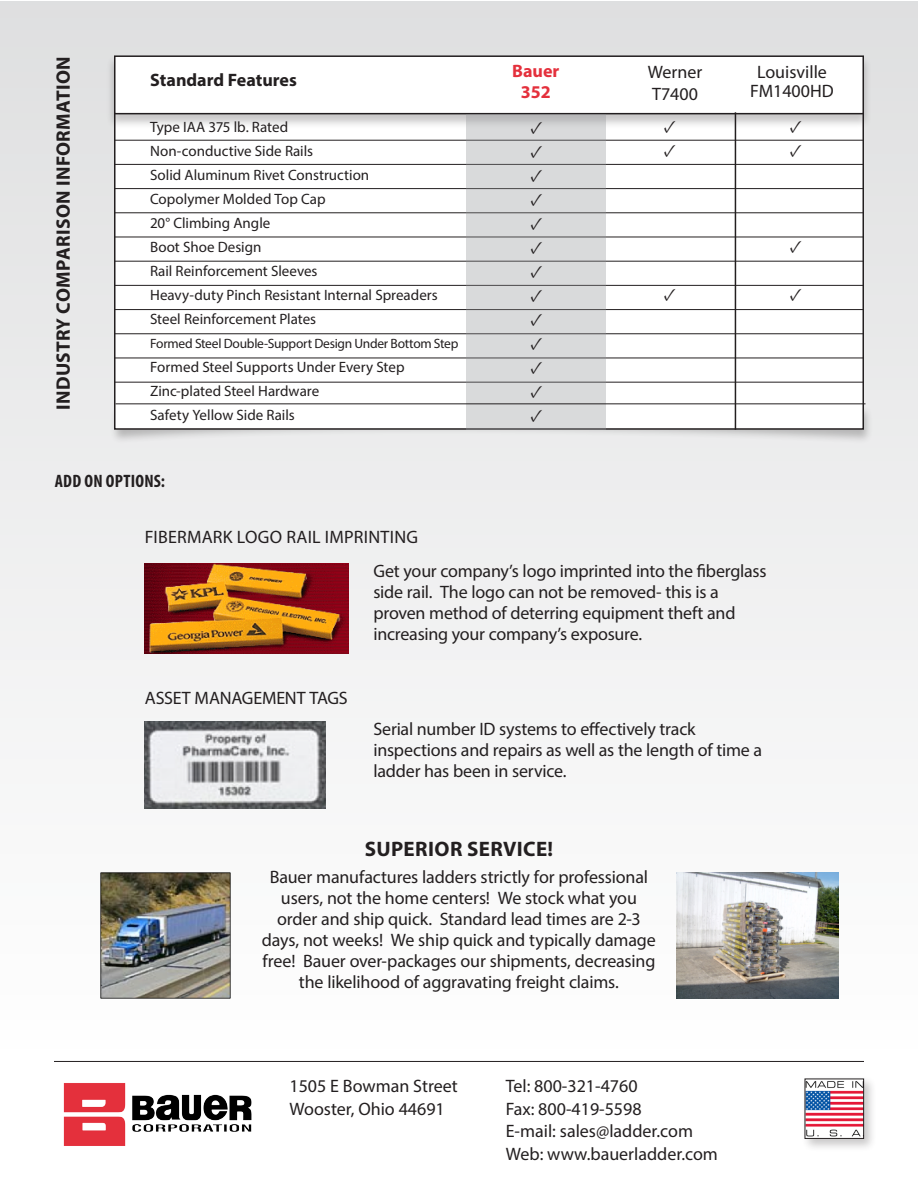
<style>
.page{position:relative;width:918px;height:1188px;background:#fff}
.page>*{position:absolute;margin:0;border:0;box-sizing:border-box;transform-origin:0 0}
.t1{font:700 21px "Myriad Pro";letter-spacing:.02em;color:#231f20}
.t2{font:700 19.5px "Myriad Pro";letter-spacing:.015em;color:#231f20}
.t3{font:18px/21px "Myriad Pro";letter-spacing:-.01em;color:#231f20}
.t4{font:18px "Myriad Pro";letter-spacing:.015em;color:#231f20}
.t5{font:18px "Minion Pro";color:#231f20}
.t6{font:700 18px "Myriad Pro";color:#231f20}
.t7{font:700 condensed 18px "Myriad Pro";letter-spacing:.015em;color:#231f20}
.t8{font:700 18px "Myriad Pro";color:#e4303c}
.t9{font:15px "Myriad Pro";color:#231f20}
.t10{font:13.5px "Myriad Pro";letter-spacing:-.02em;color:#231f20}
</style>
<div class="page">
<div style="left:1px;top:1px;width:917px;height:1056px;background:linear-gradient(to bottom,#ddddde,#fffffe)"></div>
<hr style="left:54px;top:1061px;width:810px;height:1px;background:#231f20">
<img style="left:63px;top:1083px;width:189px;height:63px">
<img style="left:100px;top:873px;width:131px;height:126px">
<img style="left:676px;top:873px;width:162px;height:126px">
<div style="left:801px;top:1075px;width:76px;height:77px;background:#231f20;opacity:.25"></div>
<img style="left:807px;top:1081px;width:55px;height:56px">
<div style="left:805px;top:1079px;width:59px;height:60px;border:1px solid #231f20"></div>
<div style="left:110px;top:405px;width:763px;height:39px;background:#231f20;opacity:.45"></div>
<div style="left:115px;top:113px;width:748px;height:316px;background:#fff"></div>
<div style="left:106px;top:54px;width:766px;height:75px;background:#231f20;opacity:.25"></div>
<div style="left:115px;top:56px;width:748px;height:58px;background:#fff"></div>
<div style="left:114px;top:55px;width:750px;height:59px;border:2px solid #231f20"></div>
<hr style="left:735px;top:112px;width:1px;height:318px;background:#231f20">
<hr style="left:114px;top:188px;width:750px;height:1px;background:#231f20">
<hr style="left:114px;top:213px;width:750px;height:1px;background:#231f20">
<hr style="left:114px;top:237px;width:750px;height:1px;background:#231f20">
<hr style="left:114px;top:261px;width:750px;height:1px;background:#231f20">
<hr style="left:114px;top:285px;width:750px;height:1px;background:#231f20">
<hr style="left:114px;top:309px;width:750px;height:1px;background:#231f20">
<hr style="left:114px;top:334px;width:750px;height:1px;background:#231f20">
<hr style="left:114px;top:358px;width:750px;height:1px;background:#231f20">
<hr style="left:114px;top:382px;width:750px;height:1px;background:#231f20">
<hr style="left:114px;top:140px;width:750px;height:1px;background:#231f20">
<hr style="left:114px;top:164px;width:750px;height:1px;background:#231f20">
<svg style="left:466px;top:115px;width:139px;height:315px;background:#d2d2d3"></svg>
<hr style="left:116px;top:404px;width:750px;height:1px;background:#231f20">
<img style="left:145px;top:722px;width:181px;height:86px">
<img style="left:145px;top:564px;width:203px;height:90px">
<p class="t2" style="left:50px;top:410px;width:355px;rotate:-90deg">INDUSTRY COMPARISON INFORMATION</p>
<p class="t6" style="left:150px;top:68px;width:148px">Standard Features</p>
<p class="t9" style="left:150px;top:118px;width:140px">Type IAA 375 lb. Rated</p>
<p class="t9" style="left:150px;top:142px;width:165px">Non-conductive Side Rails</p>
<p class="t9" style="left:150px;top:166px;width:221px">Solid Aluminum Rivet Construction</p>
<p class="t9" style="left:150px;top:190px;width:177px">Copolymer Molded Top Cap</p>
<p class="t9" style="left:150px;top:214px;width:122px">20° Climbing Angle</p>
<p class="t9" style="left:150px;top:238px;width:113px">Boot Shoe Design</p>
<p class="t9" style="left:150px;top:262px;width:169px">Rail Reinforcement Sleeves</p>
<p class="t9" style="left:150px;top:286px;width:289px">Heavy-duty Pinch Resistant Internal Spreaders</p>
<p class="t9" style="left:150px;top:310px;width:168px">Steel Reinforcement Plates</p>
<p class="t10" style="left:150px;top:335px;width:310px">Formed Steel Double-Support Design Under Bottom Step</p>
<p class="t9" style="left:150px;top:358px;width:256px">Formed Steel Supports Under Every Step</p>
<p class="t9" style="left:150px;top:382px;width:171px">Zinc-plated Steel Hardware</p>
<p class="t9" style="left:150px;top:406px;width:146px">Safety Yellow Side Rails</p>
<p class="t7" style="left:55px;top:470px;width:111px">ADD ON OPTIONS:</p>
<p class="t8" style="left:512px;top:59px;width:49px">Bauer</p>
<p class="t8" style="left:521px;top:81px;width:31px">352</p>
<p class="t5" style="left:531px;top:115px;width:14px">✓</p>
<p class="t5" style="left:531px;top:139px;width:14px">✓</p>
<p class="t5" style="left:531px;top:163px;width:14px">✓</p>
<p class="t5" style="left:531px;top:187px;width:14px">✓</p>
<p class="t5" style="left:531px;top:211px;width:14px">✓</p>
<p class="t5" style="left:531px;top:235px;width:14px">✓</p>
<p class="t5" style="left:531px;top:259px;width:14px">✓</p>
<p class="t5" style="left:531px;top:283px;width:14px">✓</p>
<p class="t5" style="left:531px;top:307px;width:14px">✓</p>
<p class="t5" style="left:531px;top:331px;width:14px">✓</p>
<p class="t5" style="left:531px;top:355px;width:14px">✓</p>
<p class="t5" style="left:531px;top:379px;width:14px">✓</p>
<p class="t5" style="left:531px;top:403px;width:14px">✓</p>
<p class="t3" style="left:648px;top:61px;width:56px">Werner</p>
<p class="t3" style="left:652px;top:83px;width:47px">T7400</p>
<p class="t5" style="left:664px;top:114px;width:14px">✓</p>
<p class="t5" style="left:664px;top:138px;width:14px">✓</p>
<p class="t5" style="left:664px;top:282px;width:14px">✓</p>
<p class="t3" style="left:757px;top:61px;width:71px">Louisville</p>
<p class="t3" style="left:750px;top:80px;width:85px">FM1400HD</p>
<p class="t5" style="left:790px;top:114px;width:14px">✓</p>
<p class="t5" style="left:790px;top:138px;width:14px">✓</p>
<p class="t5" style="left:790px;top:234px;width:14px">✓</p>
<p class="t5" style="left:790px;top:282px;width:14px">✓</p>
<p class="t4" style="left:145px;top:525px;width:275px">FIBERMARK LOGO RAIL IMPRINTING</p>
<p class="t3" style="left:374px;top:560px;width:394px">Get your company’s logo imprinted into the fiberglass side rail. The logo can not be removed- this is a proven method of deterring equipment theft and increasing your company’s exposure.</p>
<p class="t3" style="left:145px;top:687px;width:205px">ASSET MANAGEMENT TAGS</p>
<p class="t3" style="left:374px;top:718px;width:390px">Serial number ID systems to effectively track inspections and repairs as well as the length of time a ladder has been in service.</p>
<p class="t1" style="left:365px;top:835px;width:190px">SUPERIOR SERVICE!</p>
<p class="t3" style="left:262px;top:866px;width:396px;text-align:center">Bauer manufactures ladders strictly for professional users, not the home centers! We stock what you order and ship quick. Standard lead times are 2-3 days, not weeks! We ship quick and typically damage free! Bauer over-packages our shipments, decreasing the likelihood of aggravating freight claims.</p>
<p class="t3" style="left:290px;top:1074px;width:170px;line-height:22.5px">1505 E Bowman Street<br>Wooster, Ohio 44691</p>
<p class="t3" style="left:506px;top:1074px;width:214px;line-height:22.5px">Tel: 800-321-4760<br>Fax: 800-419-5598<br>E-mail: sales@ladder.com<br>Web: www.bauerladder.com</p>
</div>
